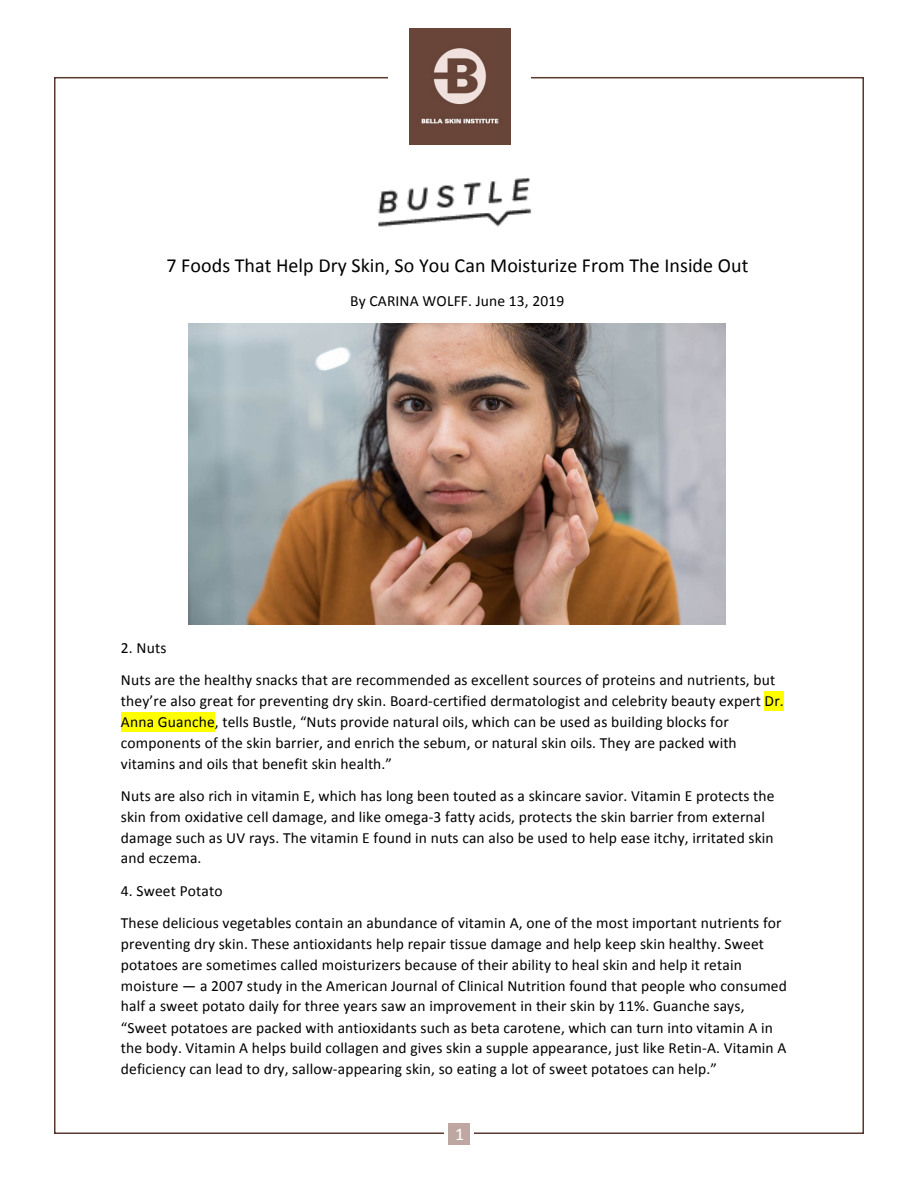
<style>
.page{position:relative;width:918px;height:1188px;background:#fff}
.page>*{position:absolute;margin:0;border:0;box-sizing:border-box;transform-origin:0 0}
.t1{font:19.95px "Calibri";letter-spacing:.005em;color:#000}
.t2{font:18px "Calibri";color:#fff}
.t3{font:15.6px/20.9px "Calibri";letter-spacing:.01em;color:#000}
</style>
<div class="page">
<div style="left:448px;top:1123px;width:22px;height:22px;background:#bea7a0"></div>
<div style="left:765px;top:691px;width:19px;height:20px;background:#ff0"></div>
<div style="left:121px;top:712px;width:94px;height:19px;background:#ff0"></div>
<img style="left:378px;top:178px;width:154px;height:49px">
<img style="left:189px;top:323px;width:536px;height:302px">
<img style="left:409px;top:29px;width:101px;height:116px">
<p class="t1" style="left:167px;top:253px;width:583px">7 Foods That Help Dry Skin, So You Can Moisturize From The Inside Out</p>
<p class="t3" style="left:350px;top:290px;width:216px">By CARINA WOLFF. June 13, 2019</p>
<p class="t3" style="left:121px;top:632px;width:656px;line-height:32.4px">2. Nuts<br>Nuts are the healthy snacks that are recommended as excellent sources of proteins and nutrients, but</p>
<p class="t3" style="left:121px;top:691px;width:664px">they’re also great for preventing dry skin. Board-certified dermatologist and celebrity beauty expert Dr.<br>Anna Guanche, tells Bustle, “Nuts provide natural oils, which can be used as building blocks for components of the skin barrier, and enrich the sebum, or natural skin oils. They are packed with vitamins and oils that benefit skin health.”</p>
<p class="t3" style="left:121px;top:785px;width:655px">Nuts are also rich in vitamin E, which has long been touted as a skincare savior. Vitamin E protects the skin from oxidative cell damage, and like omega-3 fatty acids, protects the skin barrier from external damage such as UV rays. The vitamin E found in nuts can also be used to help ease itchy, irritated skin and eczema.</p>
<p class="t3" style="left:121px;top:875px;width:662px;line-height:32.4px">4. Sweet Potato<br>These delicious vegetables contain an abundance of vitamin A, one of the most important nutrients for</p>
<p class="t3" style="left:121px;top:933px;width:668px">preventing dry skin. These antioxidants help repair tissue damage and help keep skin healthy. Sweet potatoes are sometimes called moisturizers because of their ability to heal skin and help it retain moisture — a 2007 study in the American Journal of Clinical Nutrition found that people who consumed half a sweet potato daily for three years saw an improvement in their skin by 11%. Guanche says, “Sweet potatoes are packed with antioxidants such as beta carotene, which can turn into vitamin A in the body. Vitamin A helps build collagen and gives skin a supple appearance, just like Retin-A. Vitamin A deficiency can lead to dry, sallow-appearing skin, so eating a lot of sweet potatoes can help.”</p>
<p class="t2" style="left:455px;top:1123px;width:11px">1</p>
</div>
